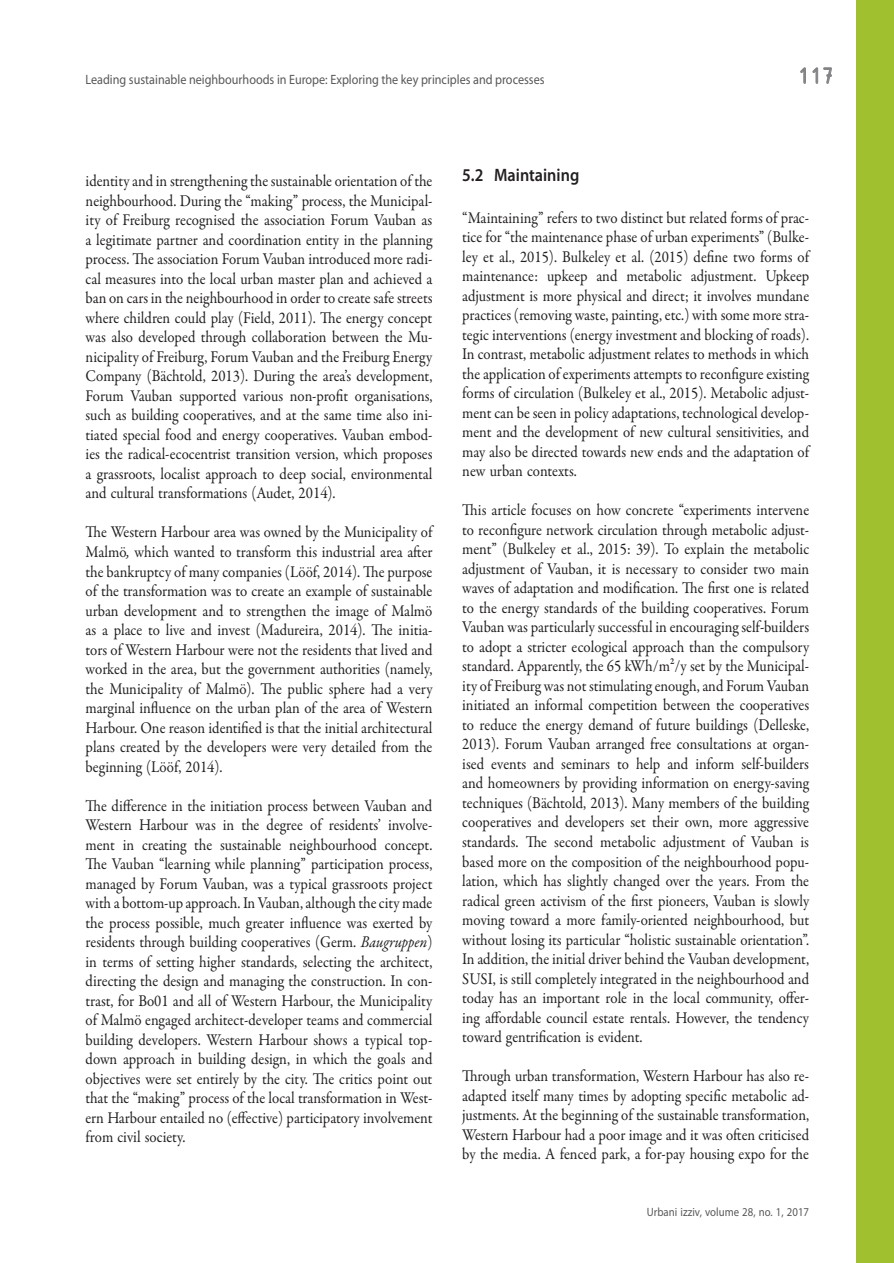
<style>
.page{position:relative;width:894px;height:1263px;background:#fff}
.page>*{position:absolute;margin:0;border:0;box-sizing:border-box;transform-origin:0 0}
.t1{font:24px "ISOCTEUR";color:#808285}
.t2{font:600 18px "Myriad Pro";color:#231f20;scale:.9 1}
.t3{font:16.5px/19.5px "Garamond Premr Pro";letter-spacing:-.005em;color:#231f20;text-align:justify;scale:.9 1}
.t4{font:13.5px "Myriad Pro";color:#57585a;scale:.9 1}
.t5{font:12px "Myriad Pro";color:#57585a;scale:.9 1}
.s1{font-style:italic}
</style>
<div class="page">
<svg style="left:800px;top:67px;width:5px;height:17px"></svg>
<svg style="left:812px;top:67px;width:19px;height:17px"></svg>
<div style="left:855px;top:0;width:38px;height:1262px;background:#a1c030"></div>
<p class="t4" style="left:86px;top:72px;width:511px">Leading sustainable neighbourhoods in Europe: Exploring the key principles and processes</p>
<h1 class="t1" style="left:794px;top:60px;width:43px">117</h1>
<p class="t3" style="left:86px;top:172px;width:387px">identity and in strengthening the sustainable orientation of the neighbourhood. During the “making” process, the Municipal&shy;ity of Freiburg recognised the association Forum Vauban as a legitimate partner and coordination entity in the planning process. The association Forum Vauban introduced more radi&shy;cal measures into the local urban master plan and achieved a ban on cars in the neighbourhood in order to create safe streets where children could play (Field, 2011). The energy concept was also developed through collaboration between the Mu&shy;nicipality of Freiburg, Forum Vauban and the Freiburg Energy Company (Bächtold, 2013). During the area’s development, Forum Vauban supported various non-profit organisations, such as building cooperatives, and at the same time also ini&shy;tiated special food and energy cooperatives. Vauban embod&shy;ies the radical-ecocentrist transition version, which proposes a grassroots, localist approach to deep social, environmental and cultural transformations (Audet, 2014).</p>
<p class="t3" style="left:86px;top:523px;width:387px">The Western Harbour area was owned by the Municipality of Malmö<span class="s1">,</span> which wanted to transform this industrial area after the bankruptcy of many companies (Lööf, 2014). The purpose of the transformation was to create an example of sustainable urban development and to strengthen the image of Malmö as a place to live and invest (Madureira, 2014). The initia&shy;tors of Western Harbour were not the residents that lived and worked in the area, but the government authorities (namely, the Municipality of Malmö). The public sphere had a very marginal influence on the urban plan of the area of Western Harbour. One reason identified is that the initial architectural plans created by the developers were very detailed from the beginning (Lööf, 2014).</p>
<p class="t3" style="left:86px;top:796px;width:387px">The difference in the initiation process between Vauban and Western Harbour was in the degree of residents’ involve&shy;ment in creating the sustainable neighbourhood concept.<br>The Vauban “learning while planning” participation process, managed by Forum Vauban, was a typical grassroots project with a bottom-up approach. In Vauban, although the city made the process possible, much greater influence was exerted by residents through building cooperatives (Germ. <span class="s1">Baugruppen</span>) in terms of setting higher standards, selecting the architect, directing the design and managing the construction. In con&shy;trast, for Bo01 and all of Western Harbour, the Municipality of Malmö engaged architect-developer teams and commercial building developers. Western Harbour shows a typical top&shy;down approach in building design, in which the goals and objectives were set entirely by the city. The critics point out that the “making” process of the local transformation in West&shy;ern Harbour entailed no (effective) participatory involvement from civil society.</p>
<p class="t2" style="left:462px;top:163px;width:131px">5.2 Maintaining</p>
<p class="t3" style="left:462px;top:208px;width:387px">“Maintaining” refers to two distinct but related forms of prac&shy;tice for “the maintenance phase of urban experiments” (Bulke&shy;ley et al., 2015). Bulkeley et al. (2015) define two forms of maintenance: upkeep and metabolic adjustment. Upkeep adjustment is more physical and direct; it involves mundane practices (removing waste, painting, etc.) with some more stra&shy;tegic interventions (energy investment and blocking of roads).<br>In contrast, metabolic adjustment relates to methods in which the application of experiments attempts to reconfigure existing forms of circulation (Bulkeley et al., 2015). Metabolic adjust&shy;ment can be seen in policy adaptations, technological develop&shy;ment and the development of new cultural sensitivities, and may also be directed towards new ends and the adaptation of new urban contexts.</p>
<p class="t3" style="left:462px;top:500px;width:387px">This article focuses on how concrete “experiments intervene to reconfigure network circulation through metabolic adjust&shy;ment” (Bulkeley et al., 2015: 39). To explain the metabolic adjustment of Vauban, it is necessary to consider two main waves of adaptation and modification. The first one is related to the energy standards of the building cooperatives. Forum Vauban was particularly successful in encouraging self-builders to adopt a stricter ecological approach than the compulsory standard. Apparently, the 65 kWh/m²/y set by the Municipal&shy;ity of Freiburg was not stimulating enough, and Forum Vauban initiated an informal competition between the cooperatives to reduce the energy demand of future buildings (Delleske, 2013). Forum Vauban arranged free consultations at organ&shy;ised events and seminars to help and inform self-builders and homeowners by providing information on energy-saving techniques (Bächtold, 2013). Many members of the building cooperatives and developers set their own, more aggressive standards. The second metabolic adjustment of Vauban is based more on the composition of the neighbourhood popu&shy;lation, which has slightly changed over the years. From the radical green activism of the first pioneers, Vauban is slowly moving toward a more family-oriented neighbourhood, but without losing its particular “holistic sustainable orientation”.<br>In addition, the initial driver behind the Vauban development, SUSI, is still completely integrated in the neighbourhood and today has an important role in the local community, offer&shy;ing affordable council estate rentals. However, the tendency toward gentrification is evident.</p>
<p class="t3" style="left:462px;top:1066px;width:387px">Through urban transformation, Western Harbour has also re&shy;adapted itself many times by adopting specific metabolic ad&shy;justments. At the beginning of the sustainable transformation, Western Harbour had a poor image and it was often criticised by the media. A fenced park, a for-pay housing expo for the</p>
<p class="t5" style="left:646px;top:1205px;width:182px">Urbani izziv, volume 28, no. 1, 2017</p>
</div>
